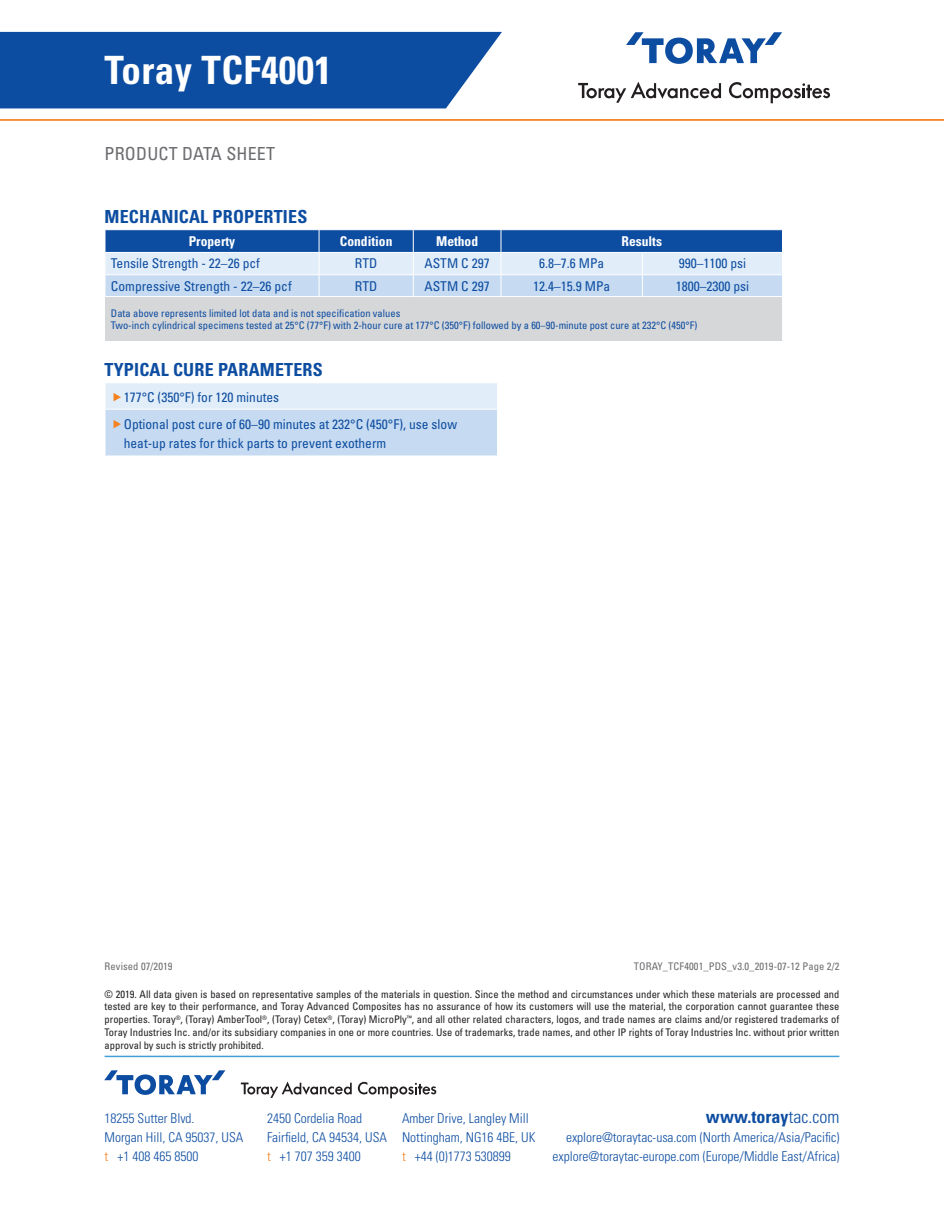
<style>
.page{position:relative;width:944px;height:1214px;background:#fff}
.page>*{position:absolute;margin:0;border:0;box-sizing:border-box;transform-origin:0 0}
.t1{font:700 condensed 39px "Univers LT Std";letter-spacing:.01em;color:#fff}
.t2{font:700 condensed 18px "Univers LT Std";letter-spacing:.01em;color:#0d4da1}
.t3{font:condensed 18px "Univers";letter-spacing:.01em;color:#6c6d70}
.t4{font:700 condensed 18px "Univers";color:#0d4da1}
.t5{font:300 condensed 13.5px/19.2px "Univers";color:#0d4da1}
.Cell_row{font:condensed 13.5px/19.2px "Univers";color:#0d4da1}
.Cell_header{font:700 condensed 13.5px "Univers";color:#fff}
.Cell_row-2{font:700 condensed 13.5px "Univers";color:#fff}
.t6{font:condensed 10.5px/12.8px "Univers";color:#231f20;text-align:justify}
.Cell_footer{font:condensed 10.5px "Univers";color:#0d4da1}
.Body_text{font:condensed 10.5px "Univers";letter-spacing:.01em;color:#6c6d70}
.s1{color:#f58220}
.s2{font-weight:300}
</style>
<div class="page">
<div style="left:0;top:32px;width:502px;height:76px;background:#0d4da1"></div>
<hr style="left:0;top:119px;width:944px;height:2px;background:#f58220">
<svg style="left:626px;top:32px;width:156px;height:32px"></svg>
<svg style="left:578px;top:82px;width:143px;height:21px"></svg>
<svg style="left:729px;top:82px;width:101px;height:21px"></svg>
<hr style="left:105px;top:1055px;width:734px;height:2px;background:#42a0d8">
<svg style="left:104px;top:1070px;width:121px;height:24px"></svg>
<svg style="left:241px;top:1081px;width:111px;height:16px"></svg>
<svg style="left:358px;top:1081px;width:78px;height:17px"></svg>
<div style="left:105px;top:296px;width:677px;height:44px;background:#d6d7d9"></div>
<hr style="left:105px;top:296px;width:214px;height:1px;background:#fff">
<hr style="left:319px;top:296px;width:94px;height:1px;background:#fff">
<hr style="left:413px;top:296px;width:88px;height:1px;background:#fff">
<hr style="left:501px;top:296px;width:141px;height:1px;background:#fff">
<hr style="left:642px;top:296px;width:140px;height:1px;background:#fff">
<svg style="left:105px;top:230px;width:677px;height:66px;background:#94b3d9"></svg>
<div style="left:105px;top:383px;width:392px;height:26px;background:#e1edf8"></div>
<div style="left:105px;top:409px;width:392px;height:47px;background:#c6dbf1"></div>
<svg style="left:105px;top:383px;width:1px;height:26px"></svg>
<hr style="left:105px;top:409px;width:393px;height:1px;background:#fff">
<hr style="left:105px;top:409px;width:1px;height:46px;background:#fff">
<hr style="left:105px;top:455px;width:393px;height:1px;background:#fff">
<h1 class="t1" style="left:105px;top:46px;width:229px">Toray TCF4001</h1>
<h2 class="t3" style="left:105px;top:142px;width:172px">PRODUCT DATA SHEET</h2>
<h1 class="t2" style="left:105px;top:206px;width:204px">MECHANICAL PROPERTIES</h1>
<p class="Cell_header" style="left:189px;top:233px;width:48px">Property</p>
<p class="Cell_header" style="left:340px;top:233px;width:54px">Condition</p>
<p class="Cell_header" style="left:436px;top:233px;width:43px">Method</p>
<p class="Cell_row-2" style="left:621px;top:233px;width:42px">Results</p>
<p class="Cell_row" style="left:111px;top:254px;width:150px">Tensile Strength - 22–26 pcf</p>
<p class="Cell_row" style="left:355px;top:254px;width:24px">RTD</p>
<p class="Cell_row" style="left:424px;top:254px;width:67px">ASTM C 297</p>
<p class="Cell_row" style="left:539px;top:254px;width:67px">6.8–7.6 MPa</p>
<p class="Cell_row" style="left:678px;top:254px;width:69px">990–1100 psi</p>
<p class="Cell_row" style="left:111px;top:276px;width:182px">Compressive Strength - 22–26 pcf</p>
<p class="Cell_row" style="left:355px;top:276px;width:24px">RTD</p>
<p class="Cell_row" style="left:424px;top:276px;width:67px">ASTM C 297</p>
<p class="Cell_row" style="left:533px;top:276px;width:79px">12.4–15.9 MPa</p>
<p class="Cell_row" style="left:675px;top:276px;width:75px">1800–2300 psi</p>
<p class="Cell_footer" style="left:111px;top:306px;width:291px">Data above represents limited lot data and is not specification values</p>
<p class="Cell_footer" style="left:111px;top:319px;width:587px">Two-inch cylindrical specimens tested at 25°C (77°F) with 2-hour cure at 177°C (350°F) followed by a 60–90-minute post cure at 232°C (450°F)</p>
<h1 class="t2" style="left:105px;top:359px;width:220px">TYPICAL CURE PARAMETERS</h1>
<p class="Cell_row" style="left:124px;top:387px;width:157px">177°C (350°F) for 120 minutes</p>
<p class="Cell_row" style="left:124px;top:414px;width:335px">Optional post cure of 60–90 minutes at 232°C (450°F), use slow heat-up rates for thick parts to prevent exotherm</p>
<p class="Body_text" style="left:105px;top:959px;width:69px">Revised 07/2019</p>
<p class="Body_text" style="left:634px;top:959px;width:207px">TORAY_TCF4001_PDS_v3.0_2019-07-12 Page 2/2</p>
<p class="t6" style="left:105px;top:987px;width:736px">© 2019. All data given is based on representative samples of the materials in question. Since the method and circumstances under which these materials are processed and tested are key to their performance, and Toray Advanced Composites has no assurance of how its customers will use the material, the corporation cannot guarantee these properties. Toray<sup>®</sup>, (Toray) AmberTool<sup>®</sup>, (Toray) Cetex<sup>®</sup>, (Toray) MicroPly<sup>™</sup>, and all other related characters, logos, and trade names are claims and/or registered trademarks of Toray Industries Inc. and/or its subsidiary companies in one or more countries. Use of trademarks, trade names, and other IP rights of Toray Industries Inc. without prior written approval by such is strictly prohibited.</p>
<p class="t5" style="left:105px;top:1108px;width:140px">18255 Sutter Blvd.<br>Morgan Hill, CA 95037, USA <span class="s1">t</span> +1 408 465 8500</p>
<p class="t5" style="left:267px;top:1108px;width:121px">2450 Cordelia Road<br>Fairfield, CA 94534, USA <span class="s1">t</span> +1 707 359 3400</p>
<p class="t5" style="left:402px;top:1108px;width:135px">Amber Drive, Langley Mill<br>Nottingham, NG16 4BE, UK <span class="s1">t</span> +44 (0)1773 530899</p>
<h2 class="t4" style="left:706px;top:1105px;width:135px">www.toray<span class="s2">tac.com</span></h2>
<p class="t5" style="left:552px;top:1127px;width:288px;text-align:right">explore@toraytac-usa.com (North America/Asia/Pacific) explore@toraytac-europe.com (Europe/Middle East/Africa)</p>
</div>
